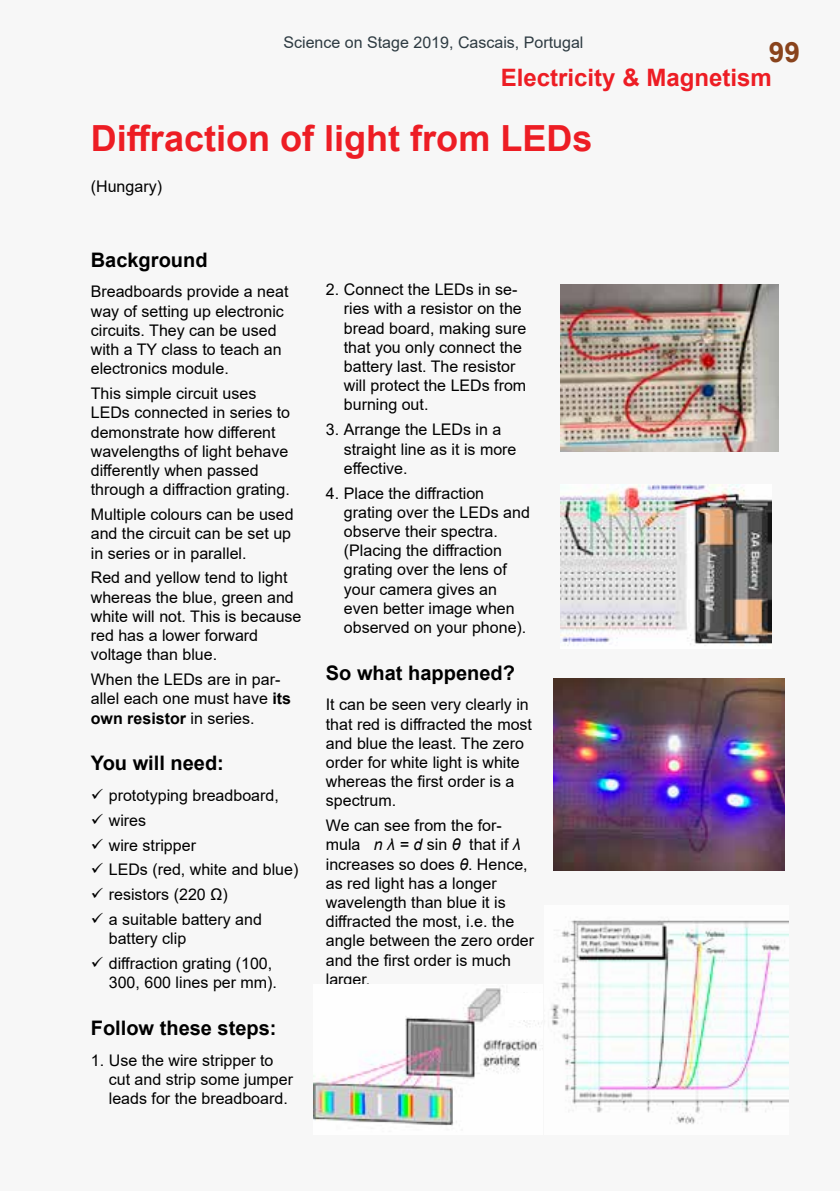
<style>
.page{position:relative;width:840px;height:1191px;background:#fff}
.page>*{position:absolute;margin:0;border:0;box-sizing:border-box;transform-origin:0 0}
.t1{font:700 36px "Arial";color:#ed1d24}
.t2{font:700 28px "Arial";color:#89431c}
.t3{font:700 24px "Arial";color:#ed1d24}
.t4{font:700 20px "Arial";color:#000}
.t5{font:16px/19.2px "Arial";color:#000}
.t6{font:16px "Arial";color:#2e3b42}
.s1{font-weight:700}
.s2{font-style:italic}
</style>
<div class="page">
<div style="left:0;top:0;width:839px;height:68px;background:#f7f7f7"></div>
<div style="left:0;top:68px;width:839px;height:1123px;background:#f7f7f7"></div>
<img style="left:551px;top:920px;width:236px;height:204px">
<img style="left:560px;top:284px;width:218px;height:167px">
<img style="left:560px;top:484px;width:211px;height:160px">
<img style="left:553px;top:678px;width:230px;height:192px">
<img style="left:313px;top:988px;width:224px;height:137px">
<div style="left:505px;top:993px;width:37px;height:26px;background:#fff"></div>
<p class="t6" style="left:283px;top:31px;width:301px">Science on Stage 2019, Cascais, Portugal</p>
<h3 class="t3" style="left:500px;top:60px;width:272px">Electricity &amp; Magnetism</h3>
<h1 class="t1" style="left:91px;top:113px;width:503px">Diffraction of light from LEDs</h1>
<p class="t5" style="left:91px;top:177px;width:73px">(Hungary)</p>
<h2 class="t2" style="left:768px;top:32px;width:33px">99</h2>
<p class="t4" style="left:91px;top:246px;width:118px">Background</p>
<p class="t5" style="left:91px;top:282px;width:199px">Breadboards provide a neat way of setting up electronic circuits. They can be used with a TY class to teach an electronics module.</p>
<p class="t5" style="left:91px;top:384px;width:201px">This simple circuit uses<br>LEDs connected in series to demonstrate how different wavelengths of light behave differently when passed through a diffraction grating.</p>
<p class="t5" style="left:91px;top:505px;width:204px">Multiple colours can be used and the circuit can be set up in series or in parallel.</p>
<p class="t5" style="left:91px;top:568px;width:212px">Red and yellow tend to light whereas the blue, green and white will not. This is because red has a lower forward voltage than blue.</p>
<p class="t5" style="left:91px;top:670px;width:202px">When the LEDs are in par&shy;allel each one must have <span class="s1">its own resistor</span> in series.</p>
<p class="t4" style="left:91px;top:749px;width:134px">You will need:</p>
<p class="t5" style="left:109px;top:782px;width:191px;line-height:24.8px">prototyping breadboard, wires<br>wire stripper<br>LEDs (red, white and blue) resistors (220 Ω)<br>a suitable battery and</p>
<p class="t5" style="left:109px;top:926px;width:165px;line-height:24.8px">battery clip<br>diffraction grating (100,</p>
<p class="t5" style="left:109px;top:973px;width:170px">300, 600 lines per mm).</p>
<p class="t4" style="left:91px;top:1014px;width:187px">Follow these steps:</p>
<p class="t5" style="left:109px;top:1050px;width:186px;text-indent:-18px">1. Use the wire stripper to cut and strip some jumper leads for the breadboard.</p>
<p class="t5" style="left:343px;top:280px;width:184px;text-indent:-18px">2. Connect the LEDs in se&shy;ries with a resistor on the bread board, making sure that you only connect the battery last. The resistor will protect the LEDs from burning out.</p>
<p class="t5" style="left:343px;top:420px;width:174px;text-indent:-18px">3. Arrange the LEDs in a straight line as it is more effective.</p>
<p class="t5" style="left:343px;top:483px;width:187px;text-indent:-18px">4. Place the diffraction grating over the LEDs and observe their spectra. (Placing the diffraction grating over the lens of your camera gives an even better image when observed on your phone).</p>
<p class="t4" style="left:325px;top:658px;width:190px">So what happened?</p>
<p class="t5" style="left:325px;top:695px;width:207px">It can be seen very clearly in that red is diffracted the most and blue the least. The zero order for white light is white whereas the first order is a spectrum.</p>
<p class="t5" style="left:325px;top:816px;width:210px">We can see from the for&shy;mula <span class="s2">n λ = d</span> sin <span class="s2">θ</span> that if <span class="s2">λ </span>increases so does <span class="s2">θ</span>. Hence, as red light has a longer wavelength than blue it is diffracted the most, i.e. the angle between the zero order and the first order is much larger.</p>
</div>
